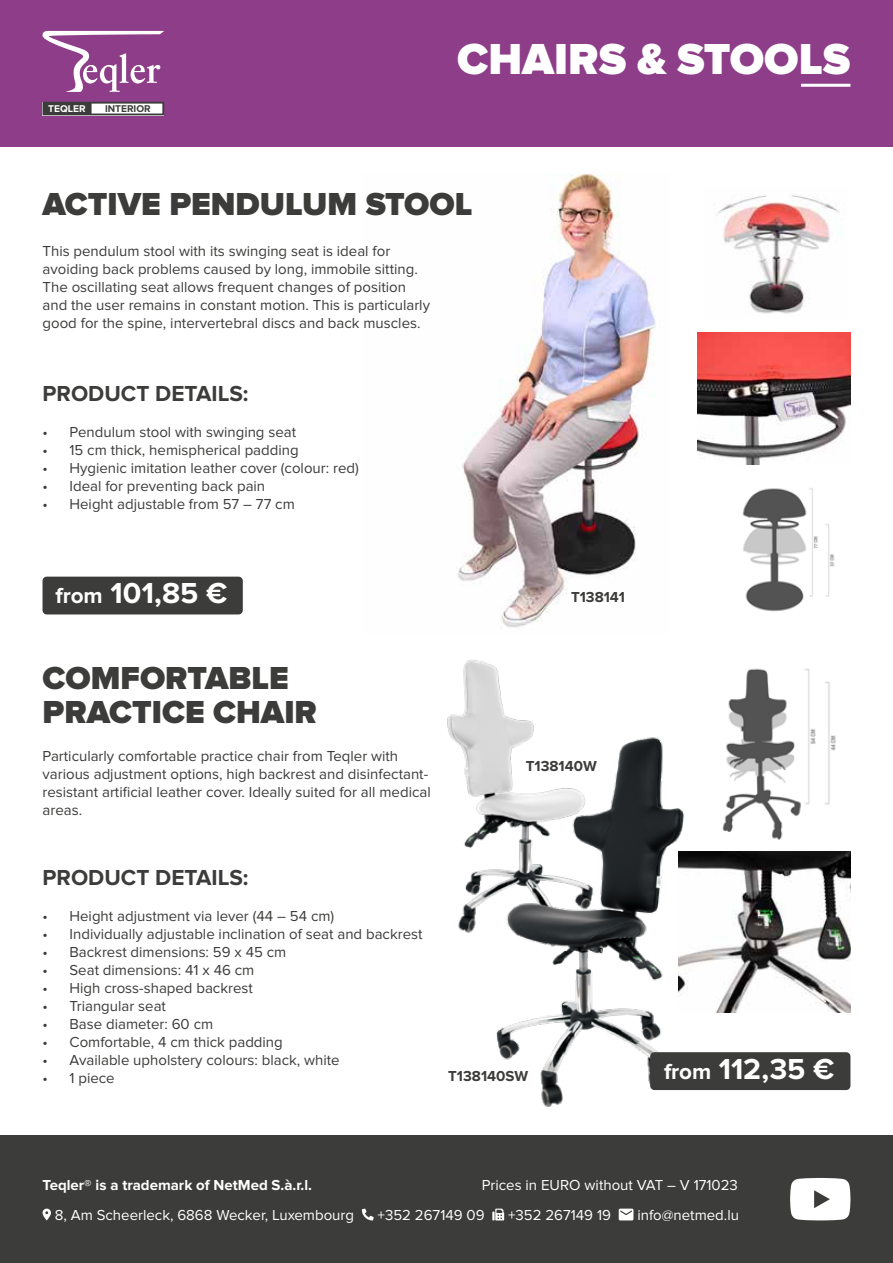
<style>
.page{position:relative;width:893px;height:1263px;background:#fff}
.page>*{position:absolute;margin:0;border:0;box-sizing:border-box;transform-origin:0 0}
.t1{font:900 45px "Proxima Nova";color:#fff}
.t2{font:900 33px/34.5px "Proxima Nova";color:#3c3c3b}
.t3{font:700 30px "Proxima Nova";letter-spacing:-.005em;color:#fff}
.t4{font:700 22.5px "Proxima Nova";color:#3c3c3b}
.t5{font:15px/18px "Proxima Nova";color:#3c3c3b}
.t6{font:15px "Proxima Nova";color:#fff}
.t7{font:700 15px "Proxima Nova";color:#fff}
.t8{font:700 15px "Proxima Nova";color:#3c3c3b}
.t9{font:700 10.2px "Proxima Nova";color:#3c3c3b}
.t10{font:700 10.2px "Proxima Nova";color:#fff}
.s1{font-size:22.5px}
</style>
<div class="page">
<div style="left:0;top:1135px;width:893px;height:128px;background:#3c3c3b"></div>
<svg style="left:42px;top:1208px;width:9px;height:12px"></svg>
<svg style="left:362px;top:1208px;width:12px;height:12px"></svg>
<svg style="left:492px;top:1208px;width:12px;height:12px"></svg>
<svg style="left:619px;top:1208px;width:14px;height:12px"></svg>
<svg style="left:790px;top:1178px;width:60px;height:42px"></svg>
<div style="left:0;top:0;width:893px;height:146px;background:#8e3e89"></div>
<hr style="left:801px;top:84px;width:49px;height:3px;background:#fff">
<svg style="left:42px;top:31px;width:122px;height:61px"></svg>
<svg style="left:43px;top:102px;width:121px;height:13px"></svg>
<img style="left:457px;top:174px;width:199px;height:454px">
<img style="left:718px;top:195px;width:122px;height:119px">
<img style="left:742px;top:488px;width:93px;height:124px">
<img style="left:697px;top:332px;width:153px;height:132px">
<img style="left:447px;top:659px;width:87px;height:274px">
<img style="left:722px;top:668px;width:114px;height:172px">
<img style="left:695px;top:851px;width:156px;height:161px">
<img style="left:473px;top:731px;width:222px;height:376px">
<div style="left:43px;top:577px;width:200px;height:37px;background:#3c3c3b;border-radius:4px"></div>
<div style="left:650px;top:1052px;width:200px;height:38px;background:#3c3c3b;border-radius:4px"></div>
<p class="t10" style="left:48px;top:103px;width:39px">TEQLER</p>
<p class="t9" style="left:105px;top:103px;width:47px">INTERIOR</p>
<h1 class="t1" style="left:457px;top:33px;width:395px">CHAIRS &amp; STOOLS</h1>
<h2 class="t2" style="left:43px;top:187px;width:431px">ACTIVE PENDULUM STOOL</h2>
<p class="t5" style="left:43px;top:243px;width:389px">This pendulum stool with its swinging seat is ideal for avoiding back problems caused by long, immobile sitting.<br>The oscillating seat allows frequent changes of position and the user remains in constant motion. This is particularly good for the spine, intervertebral discs and back muscles.</p>
<h3 class="t4" style="left:43px;top:380px;width:208px">PRODUCT DETAILS:</h3>
<p class="t5" style="left:43px;top:423px;width:255px">• Pendulum stool with swinging seat</p>
<p class="t5" style="left:43px;top:441px;width:258px">• 15 cm thick, hemispherical padding</p>
<p class="t5" style="left:43px;top:459px;width:318px">• Hygienic imitation leather cover (colour: red)</p>
<p class="t5" style="left:43px;top:477px;width:224px">• Ideal for preventing back pain</p>
<p class="t5" style="left:43px;top:495px;width:254px">• Height adjustable from 57 – 77 cm</p>
<h3 class="t3" style="left:56px;top:576px;width:173px"><span class="s1">from</span> 101,85 €</h3>
<p class="t8" style="left:571px;top:589px;width:56px">T138141</p>
<h2 class="t2" style="left:43px;top:661px;width:276px">COMFORTABLE<br>PRACTICE CHAIR</h2>
<p class="t5" style="left:43px;top:747px;width:390px">Particularly comfortable practice chair from Teqler with various adjustment options, high backrest and disinfectant&shy;resistant artificial leather cover. Ideally suited for all medical areas.</p>
<p class="t8" style="left:526px;top:758px;width:72px">T138140W</p>
<h3 class="t4" style="left:43px;top:864px;width:208px">PRODUCT DETAILS:</h3>
<p class="t5" style="left:43px;top:907px;width:293px">• Height adjustment via lever (44 – 54 cm)</p>
<p class="t5" style="left:43px;top:925px;width:382px">• Individually adjustable inclination of seat and backrest</p>
<p class="t5" style="left:43px;top:943px;width:245px">• Backrest dimensions: 59 x 45 cm</p>
<p class="t5" style="left:43px;top:961px;width:213px">• Seat dimensions: 41 x 46 cm</p>
<p class="t5" style="left:43px;top:979px;width:212px">• High cross-shaped backrest</p>
<p class="t5" style="left:43px;top:997px;width:125px">• Triangular seat</p>
<p class="t5" style="left:43px;top:1015px;width:172px">• Base diameter: 60 cm</p>
<p class="t5" style="left:43px;top:1033px;width:242px">• Comfortable, 4 cm thick padding</p>
<p class="t5" style="left:43px;top:1051px;width:299px">• Available upholstery colours: black, white</p>
<p class="t5" style="left:43px;top:1069px;width:74px">• 1 piece</p>
<p class="t8" style="left:448px;top:1067px;width:81px">T138140SW</p>
<h3 class="t3" style="left:664px;top:1052px;width:172px"><span class="s1">from</span> 112,35 €</h3>
<p class="t7" style="left:43px;top:1176px;width:271px">Teqler® is a trademark of NetMed S.à.r.l.</p>
<p class="t6" style="left:55px;top:1207px;width:301px">8, Am Scheerleck, 6868 Wecker, Luxembourg</p>
<p class="t6" style="left:378px;top:1207px;width:109px">+352 267149 09</p>
<p class="t6" style="left:508px;top:1207px;width:104px">+352 267149 19</p>
<p class="t6" style="left:637px;top:1207px;width:103px">info@netmed.lu</p>
<p class="t6" style="left:482px;top:1176px;width:258px">Prices in EURO without VAT – V 171023</p>
</div>
